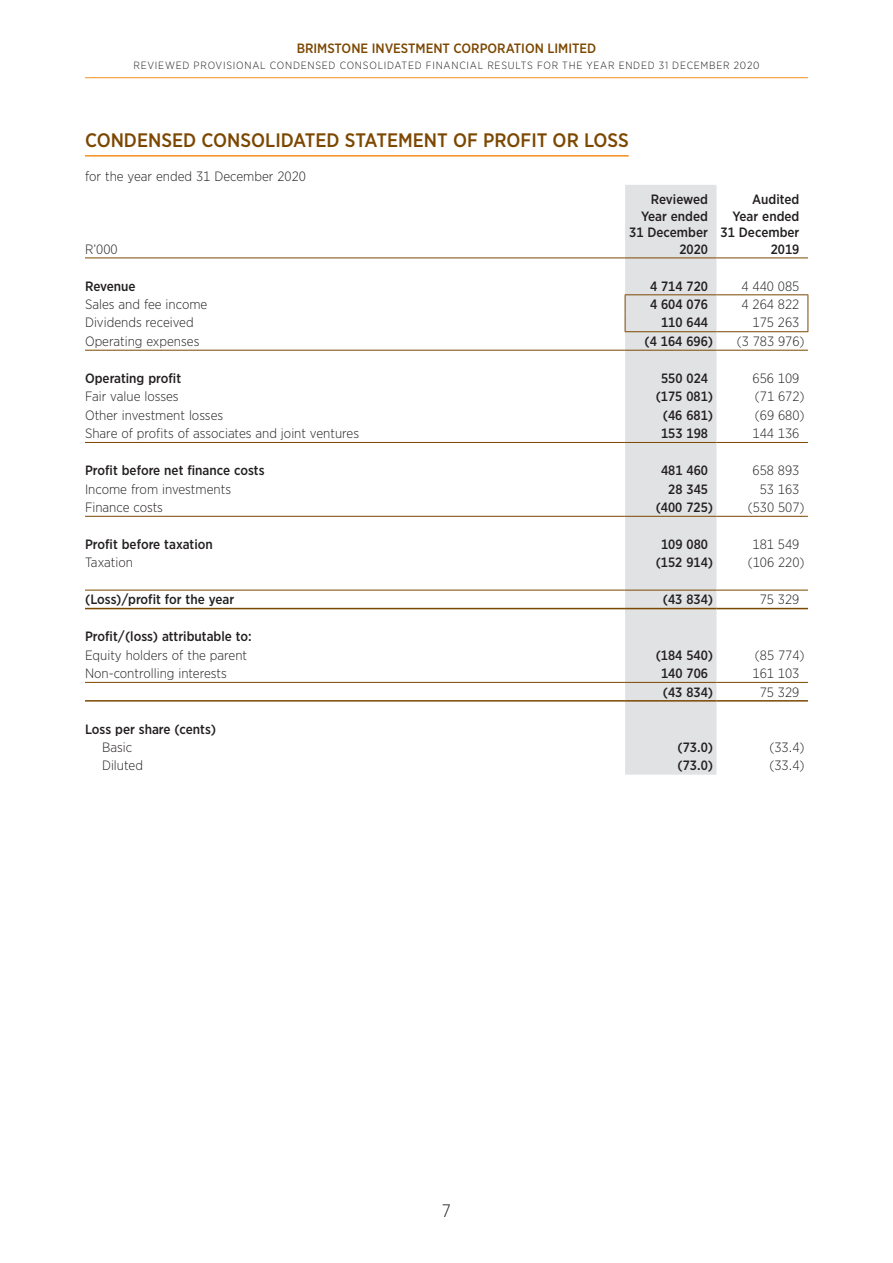
<style>
.page{position:relative;width:893px;height:1263px;background:#fff}
.page>*{position:absolute;margin:0;border:0;box-sizing:border-box;transform-origin:0 0}
._1__Headlines{font:500 19.5px "Gotham Narrow";color:#7c4700}
.t1{font:300 18px "Gotham Narrow";color:#231f20}
.Fin_body{font:300 13.5px "Gotham Narrow";color:#231f20}
.Fin_body-2{font:500 13.5px/16.5px "Gotham Narrow";color:#231f20;text-align:right}
.t2{font:500 13.5px "Gotham Narrow";color:#7c4700}
.t3{font:300 10.5px "Gotham Narrow";letter-spacing:.075em;color:#231f20}
</style>
<div class="page">
<hr style="left:85px;top:77px;width:723px;height:1px;background:#f4901d">
<div style="left:625px;top:185px;width:91px;height:590px;background:#e1e2e4"></div>
<hr style="left:85px;top:258px;width:540px;height:1px;background:#7c4700">
<hr style="left:625px;top:258px;width:91px;height:1px;background:#7c4700">
<hr style="left:716px;top:258px;width:92px;height:1px;background:#7c4700">
<hr style="left:85px;top:350px;width:540px;height:1px;background:#7c4700">
<hr style="left:625px;top:350px;width:91px;height:1px;background:#7c4700">
<hr style="left:716px;top:350px;width:92px;height:1px;background:#7c4700">
<hr style="left:85px;top:442px;width:540px;height:1px;background:#7c4700">
<hr style="left:625px;top:442px;width:91px;height:1px;background:#7c4700">
<hr style="left:716px;top:442px;width:92px;height:1px;background:#7c4700">
<hr style="left:85px;top:516px;width:540px;height:1px;background:#7c4700">
<hr style="left:625px;top:516px;width:91px;height:1px;background:#7c4700">
<hr style="left:716px;top:516px;width:92px;height:1px;background:#7c4700">
<hr style="left:85px;top:608px;width:540px;height:1px;background:#7c4700">
<hr style="left:625px;top:608px;width:91px;height:1px;background:#7c4700">
<hr style="left:716px;top:608px;width:92px;height:1px;background:#7c4700">
<hr style="left:85px;top:590px;width:540px;height:1px;background:#7c4700">
<hr style="left:625px;top:590px;width:91px;height:1px;background:#7c4700">
<hr style="left:716px;top:590px;width:92px;height:1px;background:#7c4700">
<hr style="left:85px;top:700px;width:540px;height:2px;background:#7c4700">
<hr style="left:625px;top:700px;width:91px;height:2px;background:#7c4700">
<hr style="left:716px;top:700px;width:92px;height:2px;background:#7c4700">
<hr style="left:85px;top:682px;width:540px;height:1px;background:#7c4700">
<hr style="left:625px;top:682px;width:91px;height:1px;background:#7c4700">
<hr style="left:716px;top:682px;width:92px;height:1px;background:#7c4700">
<hr style="left:625px;top:294px;width:91px;height:1px;background:#7c4700">
<hr style="left:716px;top:294px;width:92px;height:1px;background:#7c4700">
<svg style="left:625px;top:295px;width:1px;height:36px"></svg>
<svg style="left:807px;top:295px;width:1px;height:36px"></svg>
<hr style="left:625px;top:331px;width:91px;height:1px;background:#7c4700">
<hr style="left:716px;top:331px;width:92px;height:1px;background:#7c4700">
<hr style="left:85px;top:155px;width:544px;height:2px;background:#f4901d">
<p class="t2" style="left:297px;top:40px;width:301px">BRIMSTONE INVESTMENT CORPORATION LIMITED</p>
<p class="t3" style="left:133px;top:59px;width:628px">REVIEWED PROVISIONAL CONDENSED CONSOLIDATED FINANCIAL RESULTS FOR THE YEAR ENDED 31 DECEMBER 2020</p>
<p class="_1__Headlines" style="left:85px;top:127px;width:545px">CONDENSED CONSOLIDATED STATEMENT OF PROFIT OR LOSS</p>
<p class="Fin_body" style="left:85px;top:168px;width:222px">for the year ended 31 December 2020</p>
<p class="Fin_body" style="left:85px;top:241px;width:34px">R’000</p>
<p class="Fin_body-2" style="left:651px;top:191px;width:59px">Reviewed</p>
<p class="Fin_body-2" style="left:641px;top:207px;width:68px">Year ended</p>
<p class="Fin_body-2" style="left:629px;top:224px;width:80px">31 December</p>
<p class="Fin_body-2" style="left:679px;top:240px;width:30px">2020</p>
<p class="Fin_body-2" style="left:752px;top:191px;width:49px">Audited</p>
<p class="Fin_body-2" style="left:732px;top:207px;width:68px">Year ended</p>
<p class="Fin_body-2" style="left:721px;top:224px;width:80px">31 December<br>2019</p>
<p class="Fin_body-2" style="left:85px;top:277px;width:52px">Revenue</p>
<p class="Fin_body-2" style="left:650px;top:277px;width:59px">4 714 720</p>
<p class="Fin_body" style="left:741px;top:278px;width:59px">4 440 085</p>
<p class="Fin_body" style="left:85px;top:296px;width:124px">Sales and fee income</p>
<p class="Fin_body-2" style="left:650px;top:296px;width:59px">4 604 076</p>
<p class="Fin_body" style="left:741px;top:296px;width:59px">4 264 822</p>
<p class="Fin_body" style="left:85px;top:314px;width:110px">Dividends received</p>
<p class="Fin_body-2" style="left:661px;top:314px;width:48px">110 644</p>
<p class="Fin_body" style="left:753px;top:314px;width:48px">175 263</p>
<p class="Fin_body" style="left:85px;top:333px;width:116px">Operating expenses</p>
<p class="Fin_body-2" style="left:645px;top:333px;width:70px">(4 164 696)</p>
<p class="Fin_body" style="left:737px;top:333px;width:69px">(3 783 976)</p>
<p class="Fin_body-2" style="left:85px;top:370px;width:98px">Operating profit</p>
<p class="Fin_body-2" style="left:661px;top:370px;width:48px">550 024</p>
<p class="Fin_body" style="left:753px;top:370px;width:48px">656 109</p>
<p class="Fin_body" style="left:85px;top:388px;width:95px">Fair value losses</p>
<p class="Fin_body-2" style="left:656px;top:388px;width:59px">(175 081)</p>
<p class="Fin_body" style="left:755px;top:388px;width:51px">(71 672)</p>
<p class="Fin_body" style="left:85px;top:407px;width:140px">Other investment losses</p>
<p class="Fin_body-2" style="left:663px;top:407px;width:52px">(46 681)</p>
<p class="Fin_body" style="left:755px;top:407px;width:51px">(69 680)</p>
<p class="Fin_body" style="left:85px;top:425px;width:276px">Share of profits of associates and joint ventures</p>
<p class="Fin_body-2" style="left:661px;top:425px;width:48px">153 198</p>
<p class="Fin_body" style="left:753px;top:425px;width:48px">144 136</p>
<p class="Fin_body-2" style="left:85px;top:462px;width:181px">Profit before net finance costs</p>
<p class="Fin_body-2" style="left:661px;top:462px;width:48px">481 460</p>
<p class="Fin_body" style="left:753px;top:462px;width:48px">658 893</p>
<p class="Fin_body" style="left:85px;top:481px;width:147px">Income from investments</p>
<p class="Fin_body-2" style="left:668px;top:480px;width:41px">28 345</p>
<p class="Fin_body" style="left:760px;top:481px;width:41px">53 163</p>
<p class="Fin_body" style="left:85px;top:499px;width:79px">Finance costs</p>
<p class="Fin_body-2" style="left:656px;top:499px;width:59px">(400 725)</p>
<p class="Fin_body" style="left:748px;top:499px;width:58px">(530 507)</p>
<p class="Fin_body-2" style="left:85px;top:536px;width:129px">Profit before taxation</p>
<p class="Fin_body-2" style="left:661px;top:536px;width:48px">109 080</p>
<p class="Fin_body" style="left:753px;top:536px;width:48px">181 549</p>
<p class="Fin_body" style="left:85px;top:554px;width:49px">Taxation</p>
<p class="Fin_body-2" style="left:656px;top:554px;width:59px">(152 914)</p>
<p class="Fin_body" style="left:748px;top:554px;width:58px">(106 220)</p>
<p class="Fin_body-2" style="left:85px;top:591px;width:151px">(Loss)/profit for the year</p>
<p class="Fin_body-2" style="left:663px;top:591px;width:52px">(43 834)</p>
<p class="Fin_body" style="left:760px;top:591px;width:41px">75 329</p>
<p class="Fin_body-2" style="left:85px;top:628px;width:168px">Profit/(loss) attributable to:</p>
<p class="Fin_body" style="left:85px;top:647px;width:164px">Equity holders of the parent</p>
<p class="Fin_body-2" style="left:656px;top:646px;width:59px">(184 540)</p>
<p class="Fin_body" style="left:755px;top:647px;width:51px">(85 774)</p>
<p class="Fin_body" style="left:85px;top:665px;width:143px">Non-controlling interests</p>
<p class="Fin_body-2" style="left:661px;top:665px;width:48px">140 706</p>
<p class="Fin_body" style="left:753px;top:665px;width:48px">161 103</p>
<p class="Fin_body-2" style="left:663px;top:683px;width:52px">(43 834)</p>
<p class="Fin_body" style="left:760px;top:683px;width:41px">75 329</p>
<p class="Fin_body-2" style="left:85px;top:720px;width:132px">Loss per share (cents)</p>
<p class="Fin_body" style="left:102px;top:739px;width:32px">Basic</p>
<p class="Fin_body-2" style="left:677px;top:739px;width:37px">(73.0)</p>
<p class="Fin_body" style="left:769px;top:739px;width:37px">(33.4)</p>
<p class="Fin_body" style="left:102px;top:757px;width:42px">Diluted</p>
<p class="Fin_body-2" style="left:677px;top:757px;width:37px">(73.0)</p>
<p class="Fin_body" style="left:769px;top:757px;width:37px">(33.4)</p>
<h2 class="t1" style="left:442px;top:1200px;width:11px">7</h2>
</div>
